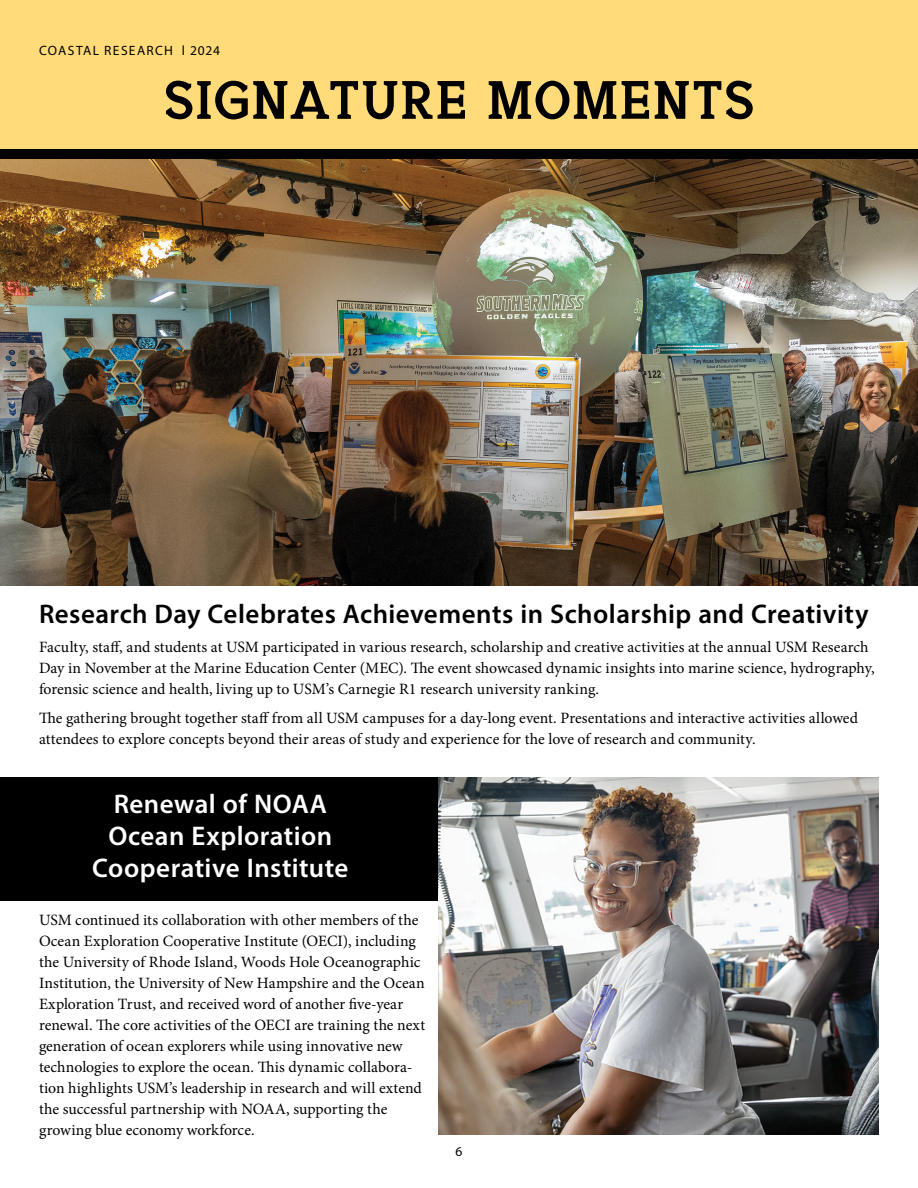
<style>
.page{position:relative;width:918px;height:1188px;background:#fff}
.page>*{position:absolute;margin:0;border:0;box-sizing:border-box;transform-origin:0 0}
.t1{font:54px "Jadrien Demo";letter-spacing:-.01em;color:#000}
.t2{font:600 27px "Myriad Pro";letter-spacing:.015em;color:#000}
.t3{font:600 27px/32.4px "Myriad Pro";letter-spacing:.015em;color:#fff;text-align:center}
.t4{font:15.75px/21px "Minion Pro";color:#000}
.t5{font:13.5px "Myriad Pro";letter-spacing:.095em;color:#000}
</style>
<div class="page">
<div style="left:0;top:778px;width:449px;height:123px;background:#000"></div>
<div style="left:0;top:0;width:918px;height:149px;background:#ffdb79"></div>
<div style="left:0;top:149px;width:918px;height:10px;background:#000"></div>
<img style="left:0;top:159px;width:918px;height:426px">
<img style="left:438px;top:778px;width:440px;height:357px">
<p class="t5" style="left:39px;top:42px;width:182px">COASTAL RESEARCH l 2024</p>
<h1 class="t1" style="left:163px;top:80px;width:594px">SIGNATURE MOMENTS</h1>
<h2 class="t2" style="left:39px;top:597px;width:831px">Research Day Celebrates Achievements in Scholarship and Creativity</h2>
<p class="t4" style="left:39px;top:636px;width:837px">Faculty, staff, and students at USM participated in various research, scholarship and creative activities at the annual USM Research<br>Day in November at the Marine Education Center (MEC). The event showcased dynamic insights into marine science, hydrography, forensic science and health, living up to USM’s Carnegie R1 research university ranking.</p>
<p class="t4" style="left:39px;top:708px;width:821px">The gathering brought together staff from all USM campuses for a day-long event. Presentations and interactive activities allowed attendees to explore concepts beyond their areas of study and experience for the love of research and community.</p>
<h2 class="t3" style="left:92px;top:787px;width:258px">Renewal of NOAA<br>Ocean Exploration<br>Cooperative Institute</h2>
<p class="t4" style="left:39px;top:910px;width:388px">USM continued its collaboration with other members of the Ocean Exploration Cooperative Institute (OECI), including the University of Rhode Island, Woods Hole Oceanographic Institution, the University of New Hampshire and the Ocean Exploration Trust, and received word of another five-year renewal. The core activities of the OECI are training the next generation of ocean explorers while using innovative new technologies to explore the ocean. This dynamic collabora&shy;tion highlights USM’s leadership in research and will extend the successful partnership with NOAA, supporting the growing blue economy workforce.</p>
<p class="t5" style="left:456px;top:1143px;width:8px">6</p>
</div>
